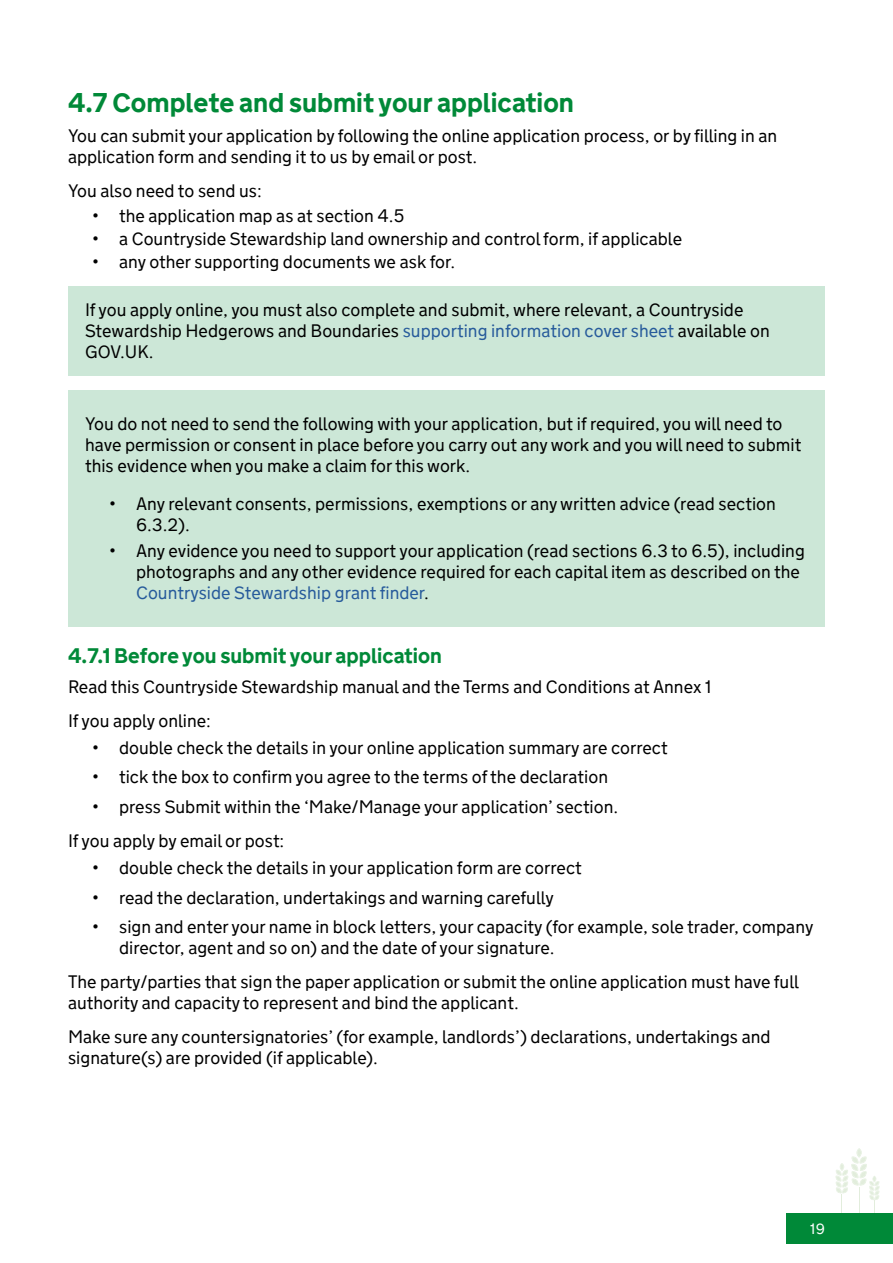
<style>
.page{position:relative;width:893px;height:1263px;background:#fff}
.page>*{position:absolute;margin:0;border:0;box-sizing:border-box;transform-origin:0 0}
.t1{font:700 27px "GDS Transport Website";color:#008938}
.t2{font:700 21px "GDS Transport Website";color:#008938}
.Box_text{font:18px/21px "GDS Transport Website";color:#000}
.body{font:18px/21px "GDS Transport Website";color:#000}
.Body_before_bullets{font:18px "GDS Transport Website";color:#000}
.t3{font:15px "GDS Transport Website";color:#fff}
.s1{color:#275b9b}
</style>
<div class="page">
<svg style="left:835px;top:1148px;width:45px;height:65px"></svg>
<div style="left:787px;top:1213px;width:106px;height:31px;background:#008938"></div>
<div style="left:68px;top:390px;width:757px;height:236px;background:#cce7d7"></div>
<div style="left:68px;top:286px;width:757px;height:90px;background:#cce7d7"></div>
<h2 class="t1" style="left:68px;top:88px;width:508px">4.7 Complete and submit your application</h2>
<p class="body" style="left:68px;top:125px;width:711px">You can submit your application by following the online application process, or by filling in an application form and sending it to us by email or post.</p>
<p class="Body_before_bullets" style="left:68px;top:180px;width:195px">You also need to send us:</p>
<p class="Box_text" style="left:92px;top:205px;width:314px">• the application map as at section 4.5</p>
<p class="Box_text" style="left:92px;top:228px;width:591px">• a Countryside Stewardship land ownership and control form, if applicable</p>
<p class="Box_text" style="left:92px;top:251px;width:365px">• any other supporting documents we ask for.</p>
<p class="Box_text" style="left:85px;top:300px;width:686px">If you apply online, you must also complete and submit, where relevant, a Countryside<br>Stewardship Hedgerows and Boundaries <span class="s1">supporting information cover sheet</span> available on<br>GOV.UK.</p>
<p class="Box_text" style="left:85px;top:414px;width:718px">You do not need to send the following with your application, but if required, you will need to have permission or consent in place before you carry out any work and you will need to submit this evidence when you make a claim for this work.</p>
<p class="Box_text" style="left:136px;top:494px;width:641px;text-indent:-27px">• Any relevant consents, permissions, exemptions or any written advice (read section<br>6.3.2).</p>
<p class="Box_text" style="left:136px;top:540px;width:670px;text-indent:-27px">• Any evidence you need to support your application (read sections 6.3 to 6.5), including photographs and any other evidence required for each capital item as described on the<br><span class="s1">Countryside Stewardship grant finder</span>.</p>
<h3 class="t2" style="left:68px;top:644px;width:376px">4.7.1 Before you submit your application</h3>
<p class="body" style="left:68px;top:676px;width:645px">Read this Countryside Stewardship manual and the Terms and Conditions at Annex 1</p>
<p class="Body_before_bullets" style="left:68px;top:710px;width:144px">If you apply online:</p>
<p class="Box_text" style="left:92px;top:737px;width:577px">• double check the details in your online application summary are correct</p>
<p class="Box_text" style="left:92px;top:767px;width:517px">• tick the box to confirm you agree to the terms of the declaration</p>
<p class="Box_text" style="left:92px;top:796px;width:528px">• press Submit within the ‘Make/Manage your application’ section.</p>
<p class="Body_before_bullets" style="left:68px;top:830px;width:218px">If you apply by email or post:</p>
<p class="Box_text" style="left:92px;top:857px;width:491px">• double check the details in your application form are correct</p>
<p class="Box_text" style="left:92px;top:887px;width:463px">• read the declaration, undertakings and warning carefully</p>
<p class="Box_text" style="left:119px;top:916px;width:696px;text-indent:-27px">• sign and enter your name in block letters, your capacity (for example, sole trader, company director, agent and so on) and the date of your signature.</p>
<p class="body" style="left:68px;top:971px;width:732px">The party/parties that sign the paper application or submit the online application must have full authority and capacity to represent and bind the applicant.</p>
<p class="body" style="left:68px;top:1026px;width:704px">Make sure any countersignatories’ (for example, landlords’) declarations, undertakings and signature(s) are provided (if applicable).</p>
<p class="t3" style="left:810px;top:1220px;width:16px">19</p>
</div>
